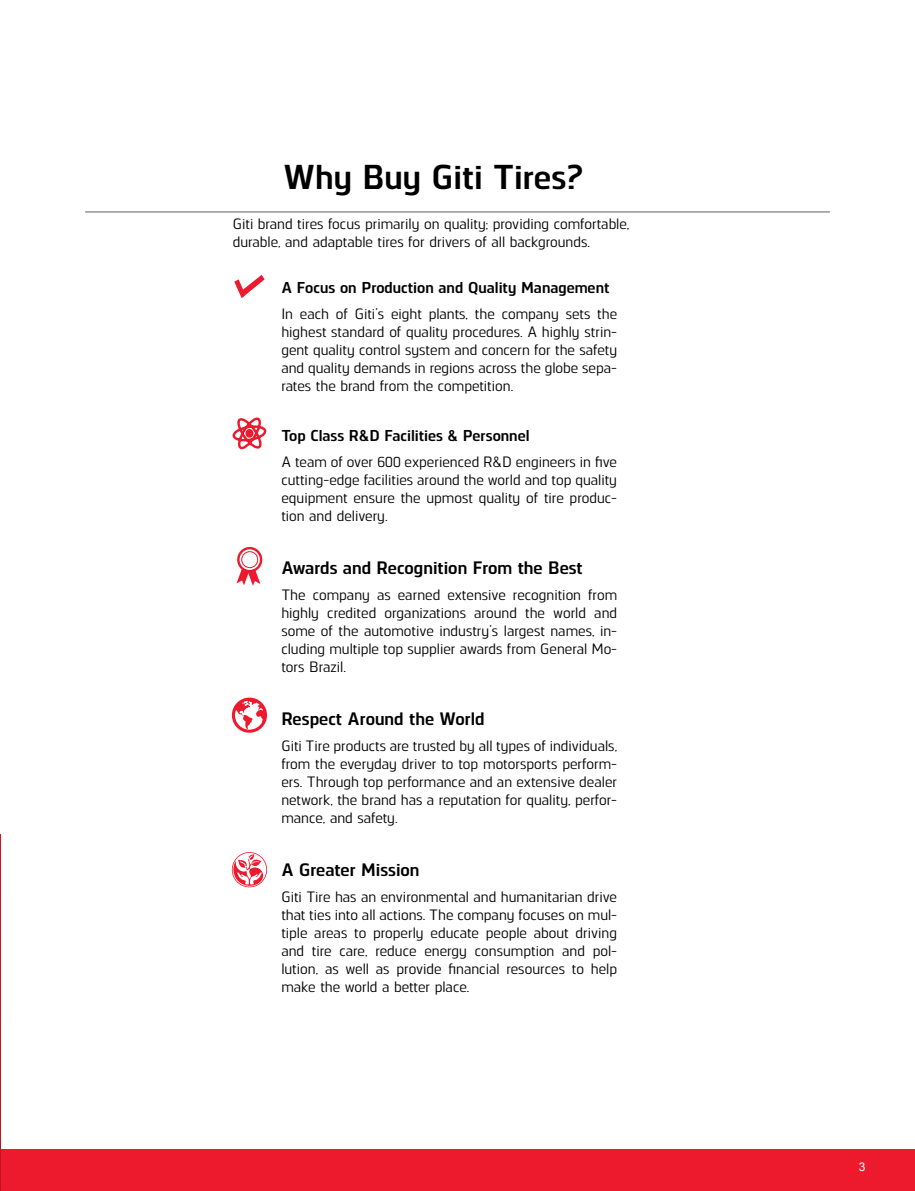
<style>
.page{position:relative;width:915px;height:1191px;background:#fff}
.page>*{position:absolute;margin:0;border:0;box-sizing:border-box;transform-origin:0 0}
.t1{font:700 34.5px "Norpeth";color:#000}
.t2{font:700 18px "Norpeth";color:#000}
.t3{font:700 15.75px "Norpeth";color:#000}
.t4{font:500 15px/18px "Norpeth";color:#000;text-align:justify}
.t5{font:12px "Arial";color:#fff}
</style>
<div class="page">
<div style="left:0;top:1148px;width:914px;height:43px;background:#ed1a2e"></div>
<hr style="left:85px;top:211px;width:744px;height:2px;background:#939598">
<hr style="left:0;top:2px;width:1px;height:1189px;background:#ca1425">
<div style="left:0;top:0;width:9px;height:833px;background:#fff"></div>
<svg style="left:232px;top:417px;width:35px;height:33px"></svg>
<div style="left:245px;top:429px;width:8px;height:9px;background:#ed1a2e;border-radius:50%"></div>
<svg style="left:232px;top:697px;width:35px;height:35px"></svg>
<svg style="left:231px;top:852px;width:37px;height:36px"></svg>
<div style="left:237px;top:547px;width:25px;height:25px;border:2px solid #ed1a2e;border-radius:50%"></div>
<svg style="left:236px;top:568px;width:24px;height:18px"></svg>
<div style="left:241px;top:551px;width:17px;height:17px;border:1px solid #ed1a2e;border-radius:50%"></div>
<svg style="left:234px;top:275px;width:30px;height:23px"></svg>
<h1 class="t1" style="left:283px;top:152px;width:301px">Why Buy Giti Tires?</h1>
<p class="t4" style="left:233px;top:214px;width:398px">Giti brand tires focus primarily on quality; providing comfortable, durable, and adaptable tires for drivers of all backgrounds.</p>
<p class="t3" style="left:281px;top:276px;width:329px">A Focus on Production and Quality Management</p>
<p class="t4" style="left:281px;top:304px;width:337px">In each of Giti’s eight plants, the company sets the highest standard of quality procedures. A highly strin&shy;gent quality control system and concern for the safety and quality demands in regions across the globe sepa&shy;rates the brand from the competition.</p>
<p class="t3" style="left:281px;top:424px;width:249px">Top Class R&amp;D Facilities &amp; Personnel</p>
<p class="t4" style="left:281px;top:452px;width:337px">A team of over 600 experienced R&amp;D engineers in five cutting-edge facilities around the world and top quality equipment ensure the upmost quality of tire produc&shy;tion and delivery.</p>
<p class="t2" style="left:281px;top:554px;width:303px">Awards and Recognition From the Best</p>
<p class="t4" style="left:281px;top:585px;width:337px">The company as earned extensive recognition from highly credited organizations around the world and some of the automotive industry’s largest names, in&shy;cluding multiple top supplier awards from General Mo&shy;tors Brazil.</p>
<p class="t2" style="left:281px;top:705px;width:205px">Respect Around the World</p>
<p class="t4" style="left:281px;top:736px;width:337px">Giti Tire products are trusted by all types of individuals, from the everyday driver to top motorsports perform&shy;ers. Through top performance and an extensive dealer network, the brand has a reputation for quality, perfor&shy;mance, and safety.</p>
<p class="t2" style="left:281px;top:856px;width:140px">A Greater Mission</p>
<p class="t4" style="left:281px;top:887px;width:337px">Giti Tire has an environmental and humanitarian drive that ties into all actions. The company focuses on mul&shy;tiple areas to properly educate people about driving and tire care, reduce energy consumption and pol&shy;lution, as well as provide financial resources to help make the world a better place.</p>
<p class="t5" style="left:858px;top:1159px;width:8px">3</p>
</div>
